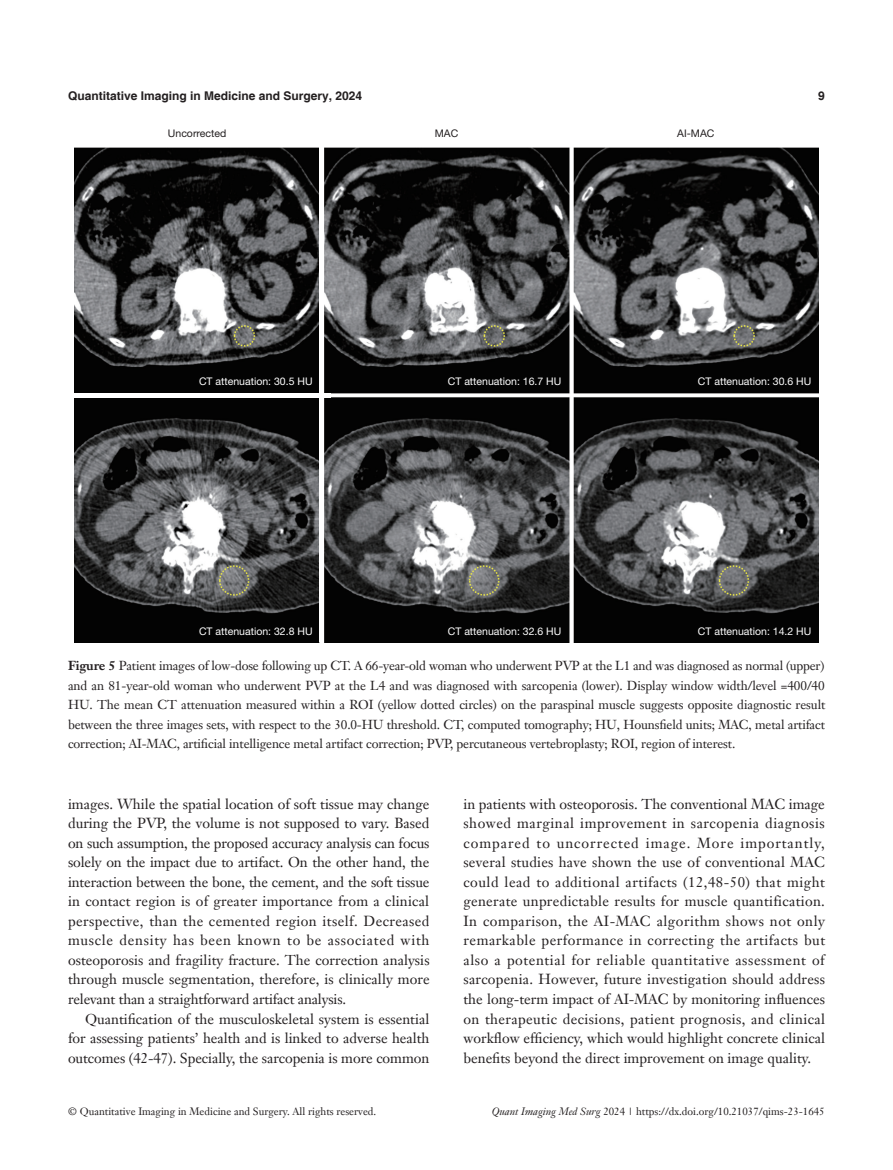
<style>
.page{position:relative;width:893px;height:1170px;background:#fff}
.page>*{position:absolute;margin:0;border:0;box-sizing:border-box;transform-origin:0 0}
.t1{font:14.25px/19.5px "Janson Text LT";letter-spacing:-.005em;color:#231f20;text-align:justify}
.C-tuzhu{font:12.75px/19.5px "Janson Text LT";letter-spacing:-.01em;color:#231f20;text-align:justify}
.t2{font:700 12px "Helvetica";color:#231f20}
.t3{font:10.5px "Janson Text LT";color:#231f20}
.C-tu-chongshu{font:10.5px "Helvetica Neue LT Pro";color:#fff}
.C-tu-chongshu-2{font:10.5px "Helvetica Neue LT Pro";color:#231f20}
.s1{font-weight:700}
.s2{font-style:italic}
</style>
<div class="page">
<img style="left:74px;top:148px;width:744px;height:494px">
<hr style="left:74px;top:393px;width:257px;height:4px;background:#fff">
<hr style="left:320px;top:148px;width:4px;height:494px;background:#fff">
<p class="t2" style="left:68px;top:88px;width:296px">Quantitative Imaging in Medicine and Surgery, 2024</p>
<p class="t2" style="left:818px;top:88px;width:8px">9</p>
<p class="C-tu-chongshu-2" style="left:168px;top:126px;width:60px">Uncorrected</p>
<p class="C-tu-chongshu-2" style="left:435px;top:126px;width:25px">MAC</p>
<p class="C-tu-chongshu-2" style="left:677px;top:126px;width:39px">AI-MAC</p>
<p class="C-tu-chongshu" style="left:199px;top:375px;width:115px">CT attenuation: 30.5 HU</p>
<p class="C-tu-chongshu" style="left:448px;top:375px;width:115px">CT attenuation: 16.7 HU</p>
<p class="C-tu-chongshu" style="left:698px;top:375px;width:115px">CT attenuation: 30.6 HU</p>
<p class="C-tu-chongshu" style="left:199px;top:624px;width:115px">CT attenuation: 32.8 HU</p>
<p class="C-tu-chongshu" style="left:448px;top:624px;width:115px">CT attenuation: 32.6 HU</p>
<p class="C-tu-chongshu" style="left:698px;top:624px;width:115px">CT attenuation: 14.2 HU</p>
<p class="C-tuzhu" style="left:68px;top:656px;width:759px"><span class="s1">Figure 5</span> Patient images of low-dose following up CT. A 66-year-old woman who underwent PVP at the L1 and was diagnosed as normal (upper) and an 81-year-old woman who underwent PVP at the L4 and was diagnosed with sarcopenia (lower). Display window width/level =400/40<br>HU. The mean CT attenuation measured within a ROI (yellow dotted circles) on the paraspinal muscle suggests opposite diagnostic result between the three images sets, with respect to the 30.0-HU threshold. CT, computed tomography; HU, Hounsfield units; MAC, metal artifact correction; AI-MAC, artificial intelligence metal artifact correction; PVP, percutaneous vertebroplasty; ROI, region of interest.</p>
<p class="t1" style="left:68px;top:794px;width:363px">images. While the spatial location of soft tissue may change during the PVP, the volume is not supposed to vary. Based on such assumption, the proposed accuracy analysis can focus solely on the impact due to artifact. On the other hand, the interaction between the bone, the cement, and the soft tissue in contact region is of greater importance from a clinical perspective, than the cemented region itself. Decreased muscle density has been known to be associated with osteoporosis and fragility fracture. The correction analysis through muscle segmentation, therefore, is clinically more relevant than a straightforward artifact analysis.</p>
<p class="t1" style="left:68px;top:1008px;width:363px;text-indent:17px">Quantification of the musculoskeletal system is essential for assessing patients’ health and is linked to adverse health outcomes (42-47). Specially, the sarcopenia is more common</p>
<p class="t1" style="left:463px;top:794px;width:363px">in patients with osteoporosis. The conventional MAC image showed marginal improvement in sarcopenia diagnosis compared to uncorrected image. More importantly, several studies have shown the use of conventional MAC could lead to additional artifacts (12,48-50) that might generate unpredictable results for muscle quantification.<br>In comparison, the AI-MAC algorithm shows not only remarkable performance in correcting the artifacts but also a potential for reliable quantitative assessment of sarcopenia. However, future investigation should address the long-term impact of AI-MAC by monitoring influences on therapeutic decisions, patient prognosis, and clinical workflow efficiency, which would highlight concrete clinical benefits beyond the direct improvement on image quality.</p>
<p class="t3" style="left:68px;top:1104px;width:310px">© Quantitative Imaging in Medicine and Surgery. All rights reserved.</p>
<p class="t3" style="left:492px;top:1104px;width:334px"><span class="s2">Quant Imaging Med Surg</span> 2024 | https://dx.doi.org/10.21037/qims-23-1645</p>
</div>
